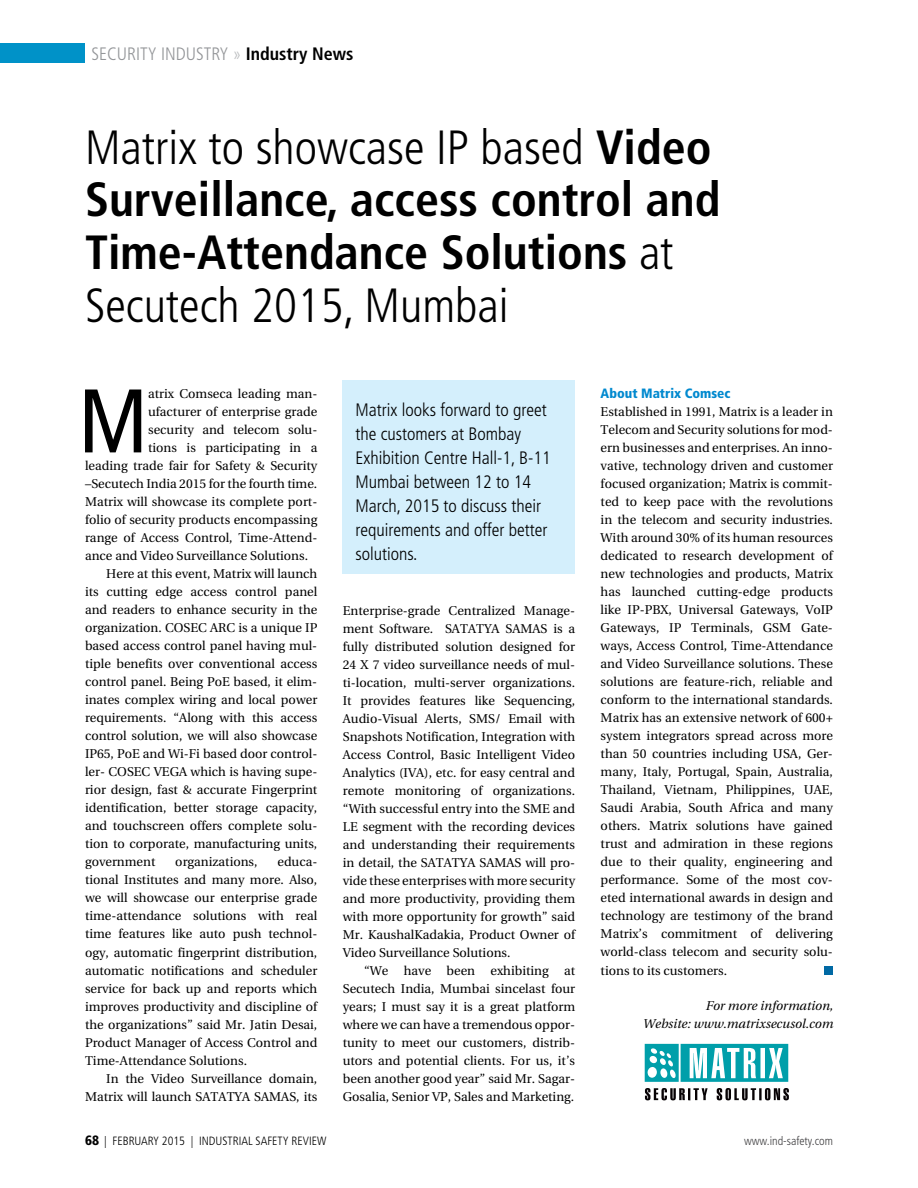
<style>
.page{position:relative;width:918px;height:1188px;background:#fff}
.page>*{position:absolute;margin:0;border:0;box-sizing:border-box;transform-origin:0 0}
.t1{font:condensed 90.15px "Frutiger LT Std";color:#000}
.t2{font:700 condensed 48px/52.8px "Frutiger LT Std";color:#000}
.t3{font:300 condensed 18px/24px "Frutiger LT Std";color:#000}
.t4{font:300 condensed 18px "Frutiger LT Std";color:#939598}
.t5{font:900 condensed 13.5px "Frutiger LT Std";color:#0089cf}
.t6{font:12.75px/18px "Utopia";color:#000;text-align:justify}
.t7{font:italic 12.75px/18px "Utopia";color:#000;text-align:right}
.t8{font:300 condensed 12px "Frutiger LT Std";color:#000}
.t9{font:300 condensed 12px "Frutiger LT Std";color:#414042}
.s1{color:#bcbec0}
.s2{font-weight:700;color:#000}
.s3{font-weight:300}
.s4{font-weight:900;font-size:13.5px}
</style>
<div class="page">
<div style="left:0;top:44px;width:85px;height:19px;background:#0092c8"></div>
<div style="left:824px;top:966px;width:9px;height:8px;background:#0069a4"></div>
<div style="left:343px;top:380px;width:232px;height:194px;background:#d4effc"></div>
<svg style="left:645px;top:1044px;width:143px;height:38px"></svg>
<svg style="left:645px;top:1088px;width:144px;height:12px"></svg>
<h3 class="t4" style="left:91px;top:43px;width:263px">SECURITY INDUSTRY <span class="s1">»</span> <span class="s2">Industry News</span></h3>
<h2 class="t2" style="left:85px;top:121px;width:637px"><span class="s3">Matrix to showcase IP based</span> Video<br>Surveillance, access control and<br>Time-Attendance Solutions <span class="s3">at<br>Secutech 2015, Mumbai</span></h2>
<h1 class="t1" style="left:78px;top:369px;width:72px">M</h1>
<p class="t6" style="left:148px;top:385px;width:171px">atrix Comseca leading man-</p>
<p class="t6" style="left:148px;top:403px;width:171px">ufacturer of enterprise grade</p>
<p class="t6" style="left:148px;top:421px;width:171px">security and telecom solu-</p>
<p class="t6" style="left:148px;top:439px;width:171px">tions is participating in a</p>
<p class="t6" style="left:85px;top:457px;width:234px">leading trade fair for Safety &amp; Security</p>
<p class="t6" style="left:85px;top:475px;width:234px">–Secutech India 2015 for the fourth time.</p>
<p class="t6" style="left:85px;top:493px;width:234px">Matrix will showcase its complete port-</p>
<p class="t6" style="left:85px;top:511px;width:234px">folio of security products encompassing</p>
<p class="t6" style="left:85px;top:529px;width:234px">range of Access Control, Time-Attend-</p>
<p class="t6" style="left:85px;top:547px;width:225px">ance and Video Surveillance Solutions.</p>
<p class="t6" style="left:106px;top:565px;width:213px">Here at this event, Matrix will launch</p>
<p class="t6" style="left:85px;top:583px;width:234px">its cutting edge access control panel</p>
<p class="t6" style="left:85px;top:601px;width:234px">and readers to enhance security in the</p>
<p class="t6" style="left:85px;top:619px;width:234px">organization. COSEC ARC is a unique IP</p>
<p class="t6" style="left:85px;top:637px;width:234px">based access control panel having mul-</p>
<p class="t6" style="left:85px;top:655px;width:234px">tiple benefits over conventional access</p>
<p class="t6" style="left:85px;top:673px;width:234px">control panel. Being PoE based, it elim-</p>
<p class="t6" style="left:85px;top:691px;width:234px">inates complex wiring and local power</p>
<p class="t6" style="left:85px;top:709px;width:234px">requirements. “Along with this access</p>
<p class="t6" style="left:85px;top:727px;width:234px">control solution, we will also showcase</p>
<p class="t6" style="left:85px;top:745px;width:234px">IP65, PoE and Wi-Fi based door control-</p>
<p class="t6" style="left:85px;top:763px;width:234px">ler- COSEC VEGA which is having supe-</p>
<p class="t6" style="left:85px;top:781px;width:234px">rior design, fast &amp; accurate Fingerprint</p>
<p class="t6" style="left:85px;top:799px;width:234px">identification, better storage capacity,</p>
<p class="t6" style="left:85px;top:817px;width:234px">and touchscreen offers complete solu-</p>
<p class="t6" style="left:85px;top:835px;width:234px">tion to corporate, manufacturing units,</p>
<p class="t6" style="left:85px;top:853px;width:72px">government</p>
<p class="t6" style="left:175px;top:853px;width:84px">organizations,</p>
<p class="t6" style="left:85px;top:853px;width:234px;text-indent:192px">educa&shy;tional Institutes and many more. Also, we will showcase our enterprise grade time-attendance solutions with real time features like auto push technol&shy;ogy, automatic fingerprint distribution, automatic notifications and scheduler service for back up and reports which improves productivity and discipline of the organizations” said Mr. Jatin Desai, Product Manager of Access Control and Time-Attendance Solutions.</p>
<p class="t6" style="left:85px;top:1069px;width:234px;text-align:right">In the Video Surveillance domain,<br>Matrix will launch SATATYA SAMAS, its</p>
<h3 class="t3" style="left:355px;top:398px;width:197px">Matrix looks forward to greet the customers at Bombay<br>Exhibition Centre Hall-1, B-11<br>Mumbai between 12 to 14<br>March, 2015 to discuss their requirements and offer better solutions.</h3>
<p class="t6" style="left:343px;top:601px;width:234px">Enterprise-grade Centralized Manage&shy;ment Software. SATATYA SAMAS is a fully distributed solution designed for 24 X 7 video surveillance needs of mul&shy;ti-location, multi-server organizations.<br>It provides features like Sequencing, Audio-Visual Alerts, SMS/ Email with Snapshots Notification, Integration with Access Control, Basic Intelligent Video Analytics (IVA), etc. for easy central and remote monitoring of organizations. “With successful entry into the SME and LE segment with the recording devices and understanding their requirements in detail, the SATATYA SAMAS will pro&shy;vide these enterprises with more security and more productivity, providing them with more opportunity for growth” said Mr. KaushalKadakia, Product Owner of Video Surveillance Solutions.</p>
<p class="t6" style="left:343px;top:961px;width:234px;text-indent:21px">“We have been exhibiting at Secutech India, Mumbai sincelast four years; I must say it is a great platform where we can have a tremendous oppor&shy;tunity to meet our customers, distrib&shy;utors and potential clients. For us, it’s been another good year” said Mr. Sagar-Gosalia, Senior VP, Sales and Marketing.</p>
<p class="t5" style="left:601px;top:386px;width:131px">About Matrix Comsec</p>
<p class="t6" style="left:601px;top:403px;width:234px">Established in 1991, Matrix is a leader in Telecom and Security solutions for mod&shy;ern businesses and enterprises. An inno&shy;vative, technology driven and customer focused organization; Matrix is commit&shy;ted to keep pace with the revolutions in the telecom and security industries.<br>With around 30% of its human resources dedicated to research development of new technologies and products, Matrix has launched cutting-edge products like IP-PBX, Universal Gateways, VoIP Gateways, IP Terminals, GSM Gate&shy;ways, Access Control, Time-Attendance and Video Surveillance solutions. These solutions are feature-rich, reliable and conform to the international standards.<br>Matrix has an extensive network of 600+ system integrators spread across more than 50 countries including USA, Ger&shy;many, Italy, Portugal, Spain, Australia, Thailand, Vietnam, Philippines, UAE, Saudi Arabia, South Africa and many others. Matrix solutions have gained trust and admiration in these regions due to their quality, engineering and performance. Some of the most cov&shy;eted international awards in design and technology are testimony of the brand Matrix’s commitment of delivering world-class telecom and security solu&shy;tions to its customers.</p>
<p class="t7" style="left:643px;top:997px;width:192px">For more information,<br>Website: www.matrixsecusol.com</p>
<p class="t8" style="left:85px;top:1135px;width:243px"><span class="s4">68</span> | FEBRUARY 2015 | INDUSTRIAL SAFETY REVIEW</p>
<p class="t9" style="left:744px;top:1135px;width:90px">www.ind-safety.com</p>
</div>
